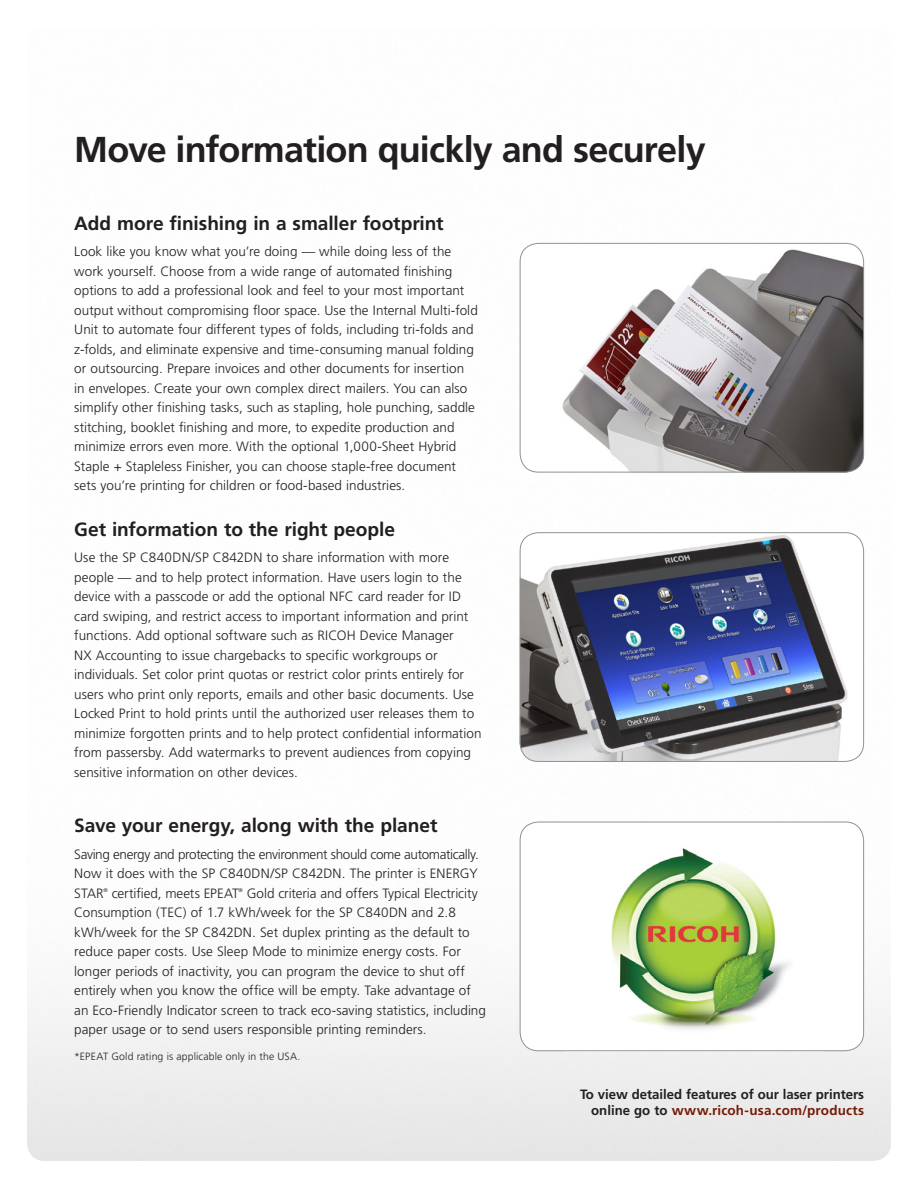
<style>
.page{position:relative;width:918px;height:1188px;background:#fff}
.page>*{position:absolute;margin:0;border:0;box-sizing:border-box;transform-origin:0 0}
.t1{font:700 36px "Frutiger LT Std";letter-spacing:-.025em;color:#231f20}
.t2{font:700 19.2px "Frutiger LT Std";letter-spacing:-.005em;color:#231f20}
.t3{font:300 13.5px/19.5px "Frutiger LT Std";letter-spacing:.005em;color:#231f20}
.t4{font:700 13.5px/16.5px "Frutiger LT Std";letter-spacing:-.005em;color:#231f20;text-align:right}
.t5{font:300 10.5px "Frutiger LT Std";letter-spacing:.015em;color:#231f20}
.t6{font:300 5.4px "Frutiger LT Std";color:#231f20}
.s1{color:#751d08}
</style>
<div class="page">
<img style="left:562px;top:243px;width:302px;height:229px">
<div style="left:520px;top:243px;width:344px;height:229px;border:1px solid #8e9290;border-radius:19px"></div>
<img style="left:611px;top:848px;width:178px;height:181px">
<div style="left:520px;top:822px;width:344px;height:229px;border:1px solid #8e9290;border-radius:19px"></div>
<img style="left:520px;top:532px;width:344px;height:230px">
<div style="left:520px;top:532px;width:344px;height:230px;border:1px solid #8e9290;border-radius:19px"></div>
<h1 class="t1" style="left:74px;top:128px;width:633px">Move information quickly and securely</h1>
<h2 class="t2" style="left:74px;top:212px;width:371px">Add more finishing in a smaller footprint</h2>
<p class="t3" style="left:74px;top:242px;width:405px">Look like you know what you’re doing — while doing less of the work yourself. Choose from a wide range of automated finishing options to add a professional look and feel to your most important output without compromising floor space. Use the Internal Multi-fold Unit to automate four different types of folds, including tri-folds and z-folds, and eliminate expensive and time-consuming manual folding or outsourcing. Prepare invoices and other documents for insertion in envelopes. Create your own complex direct mailers. You can also simplify other finishing tasks, such as stapling, hole punching, saddle stitching, booklet finishing and more, to expedite production and minimize errors even more. With the optional 1,000-Sheet Hybrid Staple + Stapleless Finisher, you can choose staple-free document sets you’re printing for children or food-based industries.</p>
<h2 class="t2" style="left:74px;top:518px;width:322px">Get information to the right people</h2>
<p class="t3" style="left:74px;top:548px;width:409px">Use the SP C840DN/SP C842DN to share information with more people — and to help protect information. Have users login to the device with a passcode or add the optional NFC card reader for ID card swiping, and restrict access to important information and print functions. Add optional software such as RICOH Device Manager<br>NX Accounting to issue chargebacks to specific workgroups or individuals. Set color print quotas or restrict color prints entirely for users who print only reports, emails and other basic documents. Use Locked Print to hold prints until the authorized user releases them to minimize forgotten prints and to help protect confidential information from passersby. Add watermarks to prevent audiences from copying sensitive information on other devices.</p>
<h2 class="t2" style="left:74px;top:814px;width:365px">Save your energy, along with the planet</h2>
<p class="t3" style="left:74px;top:845px;width:406px;text-align:justify">Saving energy and protecting the environment should come automatically.<br>Now it does with the SP C840DN/SP C842DN. The printer is ENERGY STAR</p>
<p class="t3" style="left:74px;top:884px;width:413px;text-indent:173px">Gold criteria and offers Typical Electricity Consumption (TEC) of 1.7 kWh/week for the SP C840DN and 2.8 kWh/week for the SP C842DN. Set duplex printing as the default to reduce paper costs. Use Sleep Mode to minimize energy costs. For longer periods of inactivity, you can program the device to shut off entirely when you know the office will be empty. Take advantage of an Eco-Friendly Indicator screen to track eco-saving statistics, including paper usage or to send users responsible printing reminders.</p>
<p class="t5" style="left:74px;top:1051px;width:228px">*EPEAT Gold rating is applicable only in the USA.</p>
<p class="t6" style="left:104px;top:887px;width:6px">®</p>
<p class="t3" style="left:112px;top:884px;width:129px">certified, meets EPEAT</p>
<p class="t6" style="left:239px;top:887px;width:6px">®</p>
<p class="t4" style="left:580px;top:1086px;width:285px">To view detailed features of our laser printers online go to <span class="s1">www.ricoh-usa.com/products</span></p>
</div>
